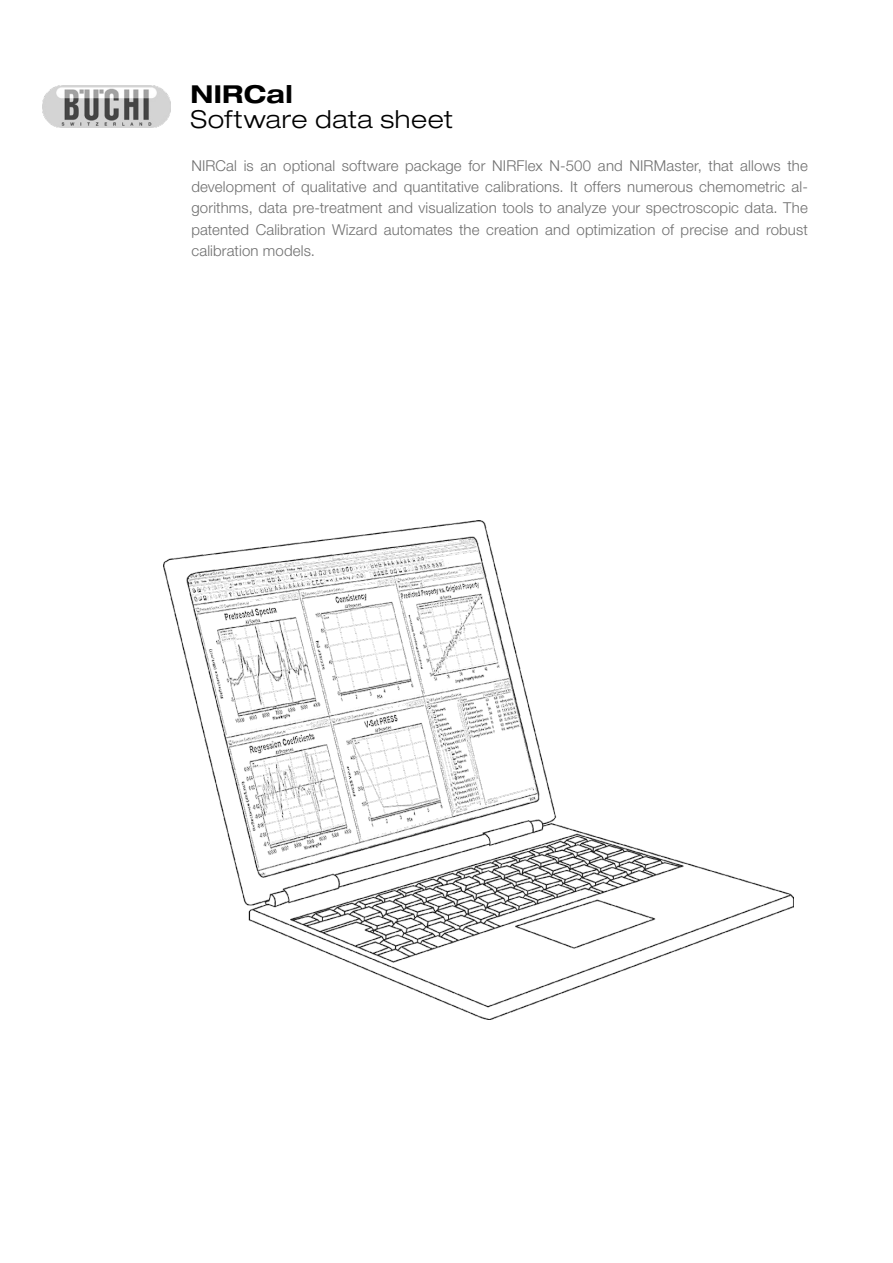
<style>
.page{position:relative;width:893px;height:1263px;background:#fff}
.page>*{position:absolute;margin:0;border:0;box-sizing:border-box;transform-origin:0 0}
.Cover_Subline{font:300 expanded 24.75px "Helvetica Neue LT Std";letter-spacing:.025em;color:#000}
.Cover_Headline{font:700 expanded 24.75px "Helvetica Neue LT Std";letter-spacing:.015em;color:#000}
.Body_text_justified{font:300 15px/21.3px "Helvetica Neue LT Std";letter-spacing:.01em;color:#6f6f6f;text-align:justify}
</style>
<div class="page">
<img style="left:43px;top:85px;width:127px;height:43px">
<img style="left:164px;top:520px;width:630px;height:500px">
<p class="Cover_Headline" style="left:191px;top:78px;width:104px">NIRCal</p>
<p class="Cover_Subline" style="left:191px;top:104px;width:264px">Software data sheet</p>
<p class="Body_text_justified" style="left:191px;top:155px;width:618px">NIRCal is an optional software package for NIRFlex N-500 and NIRMaster, that allows the development of qualitative and quantitative calibrations. It offers numerous chemometric al&shy;gorithms, data pre-treatment and visualization tools to analyze your spectroscopic data. The patented Calibration Wizard automates the creation and optimization of precise and robust calibration models.</p>
</div>
